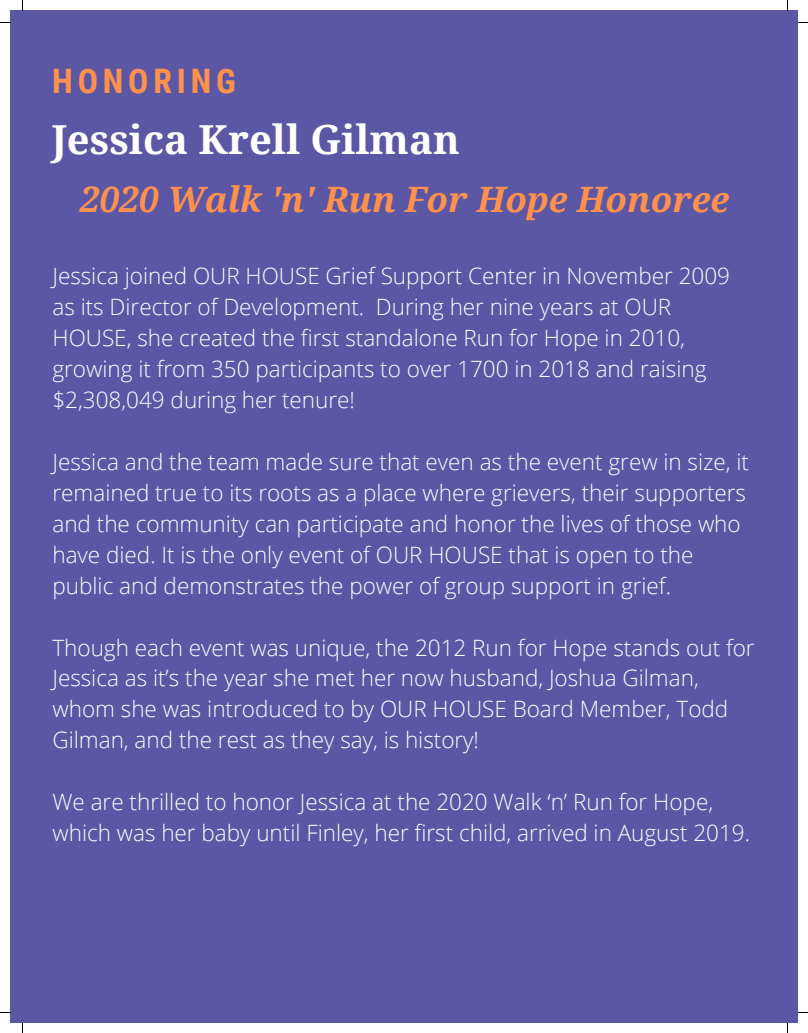
<style>
.page{position:relative;width:808px;height:1033px;background:#fff}
.page>*{position:absolute;margin:0;border:0;box-sizing:border-box;transform-origin:0 0}
.t1{font:700 40px "Droid Serif";color:#fff}
.t2{font:italic 700 35px "Droid Serif";color:#ff914d}
.t3{font:700 33.75px "Roboto Condensed";letter-spacing:.14em;color:#ff914d}
.t4{font:300 22.5px/31px "Open Sans";color:#fff}
</style>
<div class="page">
<div style="left:10px;top:10px;width:788px;height:1013px;background:#5b57a5"></div>
<h3 class="t3" style="left:52px;top:61px;width:185px">HONORING</h3>
<h1 class="t1" style="left:52px;top:117px;width:409px">Jessica Krell Gilman</h1>
<h2 class="t2" style="left:80px;top:179px;width:651px">2020 Walk 'n' Run For Hope Honoree</h2>
<p class="t4" style="left:52px;top:260px;width:679px">Jessica joined OUR HOUSE Grief Support Center in November 2009 as its Director of Development. During her nine years at OUR HOUSE, she created the first standalone Run for Hope in 2010, growing it from 350 participants to over 1700 in 2018 and raising $2,308,049 during her tenure!</p>
<p class="t4" style="left:52px;top:445px;width:698px">Jessica and the team made sure that even as the event grew in size, it remained true to its roots as a place where grievers, their supporters and the community can participate and honor the lives of those who have died. It is the only event of OUR HOUSE that is open to the public and demonstrates the power of group support in grief.</p>
<p class="t4" style="left:52px;top:631px;width:703px">Though each event was unique, the 2012 Run for Hope stands out for Jessica as it’s the year she met her now husband, Joshua Gilman, whom she was introduced to by OUR HOUSE Board Member, Todd Gilman, and the rest as they say, is history!</p>
<p class="t4" style="left:52px;top:786px;width:699px">We are thrilled to honor Jessica at the 2020 Walk ‘n’ Run for Hope, which was her baby until Finley, her first child, arrived in August 2019.</p>
</div>
